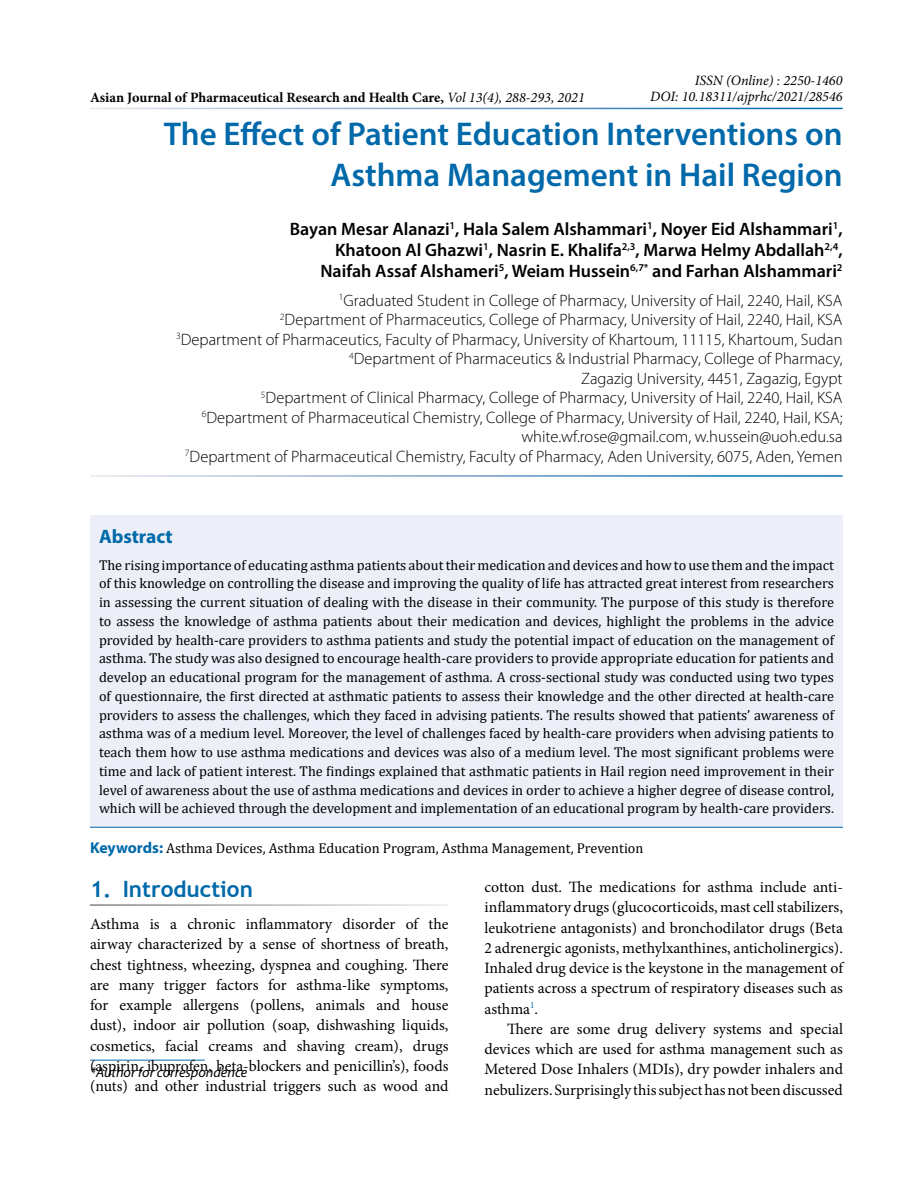
<style>
.page{position:relative;width:918px;height:1188px;background:#fff}
.page>*{position:absolute;margin:0;border:0;box-sizing:border-box;transform-origin:0 0}
.t1{font:600 33px/40.5px "Myriad Pro";color:#0069aa;text-align:right}
.t2{font:700 22.5px "Trebuchet MS";color:#0069aa}
.t3{font:700 19.5px "Myriad Pro";color:#0069aa}
.t4{font:600 18px/21px "Myriad Pro";color:#000;text-align:right}
.t5{font:300 16.5px/19.5px "Myriad Pro";color:#000;text-align:right}
.t6{font:15.75px/20.2px "Minion Pro";color:#000;text-align:justify}
.t7{font:14.25px/18.8px "Cambria";color:#000;text-align:justify}
.t8{font:700 14.25px "Minion Pro";color:#000}
.t9{font:italic 14.25px "Minion Pro";color:#000}
.t10{font:italic 14.25px "Myriad Pro";color:#000}
.s1{font-weight:400;font-style:italic}
.s2{font-family:"Myriad Pro";font-weight:700;font-size:15.75px;color:#0069aa}
</style>
<div class="page">
<hr style="left:90px;top:1060px;width:115px;height:1px;background:#0069aa">
<div style="left:90px;top:515px;width:753px;height:313px;background:#eceff7"></div>
<hr style="left:90px;top:827px;width:753px;height:1px;background:#0069aa">
<p class="t9" style="left:695px;top:71px;width:149px">ISSN (Online) : 2250-1460</p>
<p class="t8" style="left:90px;top:87px;width:496px">Asian Journal of Pharmaceutical Research and Health Care, <span class="s1">Vol 13(4), 288-293, 2021</span></p>
<p class="t9" style="left:650px;top:86px;width:194px">DOI: 10.18311/ajprhc/2021/28546</p>
<h1 class="t1" style="left:164px;top:113px;width:680px">The Effect of Patient Education Interventions on<br>Asthma Management in Hail Region</h1>
<p class="t4" style="left:290px;top:218px;width:554px">Bayan Mesar Alanazi<sup>1</sup>, Hala Salem Alshammari<sup>1</sup>, Noyer Eid Alshammari<sup>1</sup>,<br>Khatoon Al Ghazwi<sup>1</sup>, Nasrin E. Khalifa<sup>2,3</sup>, Marwa Helmy Abdallah<sup>2,4</sup>,<br>Naifah Assaf Alshameri<sup>5</sup>, Weiam Hussein<sup>6,7*</sup> and Farhan Alshammari<sup>2</sup></p>
<p class="t5" style="left:176px;top:290px;width:668px"><sup>1</sup>Graduated Student in College of Pharmacy, University of Hail, 2240, Hail, KSA<br><sup>2</sup>Department of Pharmaceutics, College of Pharmacy, University of Hail, 2240, Hail, KSA<br><sup>3</sup>Department of Pharmaceutics, Faculty of Pharmacy, University of Khartoum, 11115, Khartoum, Sudan <sup>4</sup>Department of Pharmaceutics &amp; Industrial Pharmacy, College of Pharmacy,<br>Zagazig University, 4451, Zagazig, Egypt<br><sup>5</sup>Department of Clinical Pharmacy, College of Pharmacy, University of Hail, 2240, Hail, KSA <sup>6</sup>Department of Pharmaceutical Chemistry, College of Pharmacy, University of Hail, 2240, Hail, KSA; white.wf.rose@gmail.com, w.hussein@uoh.edu.sa<br><sup>7</sup>Department of Pharmaceutical Chemistry, Faculty of Pharmacy, Aden University, 6075, Aden, Yemen</p>
<h3 class="t3" style="left:99px;top:524px;width:75px">Abstract</h3>
<p class="t7" style="left:99px;top:555px;width:737px">The rising importance of educating asthma patients about their medication and devices and how to use them and the impact of this knowledge on controlling the disease and improving the quality of life has attracted great interest from researchers in assessing the current situation of dealing with the disease in their community. The purpose of this study is therefore to assess the knowledge of asthma patients about their medication and devices, highlight the problems in the advice provided by health-care providers to asthma patients and study the potential impact of education on the management of asthma. The study was also designed to encourage health-care providers to provide appropriate education for patients and develop an educational program for the management of asthma. A cross-sectional study was conducted using two types of questionnaire, the first directed at asthmatic patients to assess their knowledge and the other directed at health-care providers to assess the challenges, which they faced in advising patients. The results showed that patients’ awareness of asthma was of a medium level. Moreover, the level of challenges faced by health-care providers when advising patients to teach them how to use asthma medications and devices was also of a medium level. The most significant problems were time and lack of patient interest. The findings explained that asthmatic patients in Hail region need improvement in their level of awareness about the use of asthma medications and devices in order to achieve a higher degree of disease control, which will be achieved through the development and implementation of an educational program by health-care providers.</p>
<p class="t7" style="left:90px;top:839px;width:555px"><span class="s2">Keywords:</span> Asthma Devices, Asthma Education Program, Asthma Management, Prevention</p>
<h2 class="t2" style="left:90px;top:875px;width:164px">1. Introduction</h2>
<p class="t6" style="left:90px;top:914px;width:360px">Asthma is a chronic inflammatory disorder of the airway characterized by a sense of shortness of breath, chest tightness, wheezing, dyspnea and coughing. There are many trigger factors for asthma-like symptoms, for example allergens (pollens, animals and house dust), indoor air pollution (soap, dishwashing liquids, cosmetics, facial creams and shaving cream), drugs (aspirin, ibuprofen, beta-blockers and penicillin’s), foods (nuts) and other industrial triggers such as wood and</p>
<p class="t6" style="left:485px;top:877px;width:360px">cotton dust. The medications for asthma include anti&shy;inflammatory drugs (glucocorticoids, mast cell stabilizers, leukotriene antagonists) and bronchodilator drugs (Beta 2 adrenergic agonists, methylxanthines, anticholinergics).<br>Inhaled drug device is the keystone in the management of patients across a spectrum of respiratory diseases such as asthma<sup>1</sup>.</p>
<p class="t6" style="left:484px;top:1019px;width:360px;text-indent:23px">There are some drug delivery systems and special devices which are used for asthma management such as Metered Dose Inhalers (MDIs), dry powder inhalers and nebulizers. Surprisingly this subject has not been discussed</p>
<p class="t10" style="left:90px;top:1063px;width:159px">*Author for correspondence</p>
</div>
